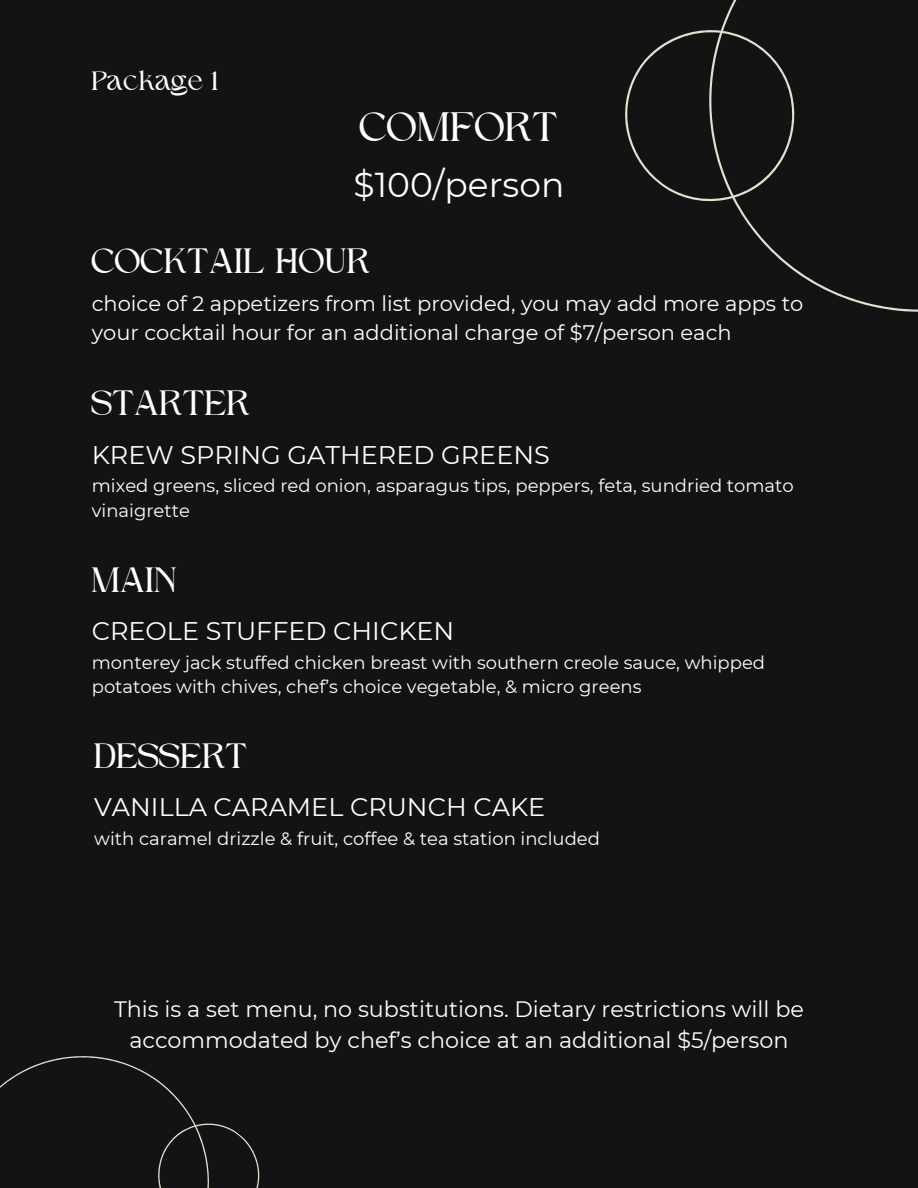
<style>
.page{position:relative;width:918px;height:1188px;background:#131313}
.page>*{position:absolute;margin:0;border:0;box-sizing:border-box;transform-origin:0 0}
.t1{font:42px "Higuen";color:#fff}
.t2{font:36px "Higuen";color:#fff}
.t3{font:34.5px "Montserrat";color:#fff}
.t4{font:27px "Higuen";color:#fff}
.t5{font:25.5px "Montserrat";color:#fff}
.t6{font:22.2px/30.3px "Montserrat";color:#fff;text-align:center}
.t7{font:21px/29.2px "Montserrat";color:#fff}
.t8{font:18px/24.8px "Montserrat";color:#fff}
</style>
<div class="page">
<svg style="left:0;top:1056px;width:260px;height:132px"></svg>
<svg style="left:625px;top:0;width:293px;height:312px"></svg>
<p class="t4" style="left:92px;top:70px;width:128px">Package 1</p>
<p class="t1" style="left:360px;top:109px;width:200px">COMFORT</p>
<p class="t3" style="left:354px;top:164px;width:212px">$100/person</p>
<h1 class="t2" style="left:92px;top:246px;width:280px">COCKTAIL HOUR</h1>
<p class="t7" style="left:92px;top:289px;width:713px">choice of 2 appetizers from list provided, you may add more apps to your cocktail hour for an additional charge of $7/person each</p>
<h4 class="t2" style="left:92px;top:388px;width:160px">STARTER</h4>
<h1 class="t5" style="left:92px;top:439px;width:460px">KREW SPRING GATHERED GREENS</h1>
<h3 class="t8" style="left:92px;top:473px;width:704px">mixed greens, sliced red onion, asparagus tips, peppers, feta, sundried tomato vinaigrette</h3>
<p class="t2" style="left:92px;top:565px;width:87px">MAIN</p>
<h1 class="t5" style="left:92px;top:616px;width:364px">CREOLE STUFFED CHICKEN</h1>
<h3 class="t8" style="left:92px;top:650px;width:675px">monterey jack stuffed chicken breast with southern creole sauce, whipped potatoes with chives, chef’s choice vegetable, &amp; micro greens</h3>
<h1 class="t2" style="left:94px;top:741px;width:155px">DESSERT</h1>
<h3 class="t5" style="left:94px;top:792px;width:453px">VANILLA CARAMEL CRUNCH CAKE</h3>
<p class="t8" style="left:94px;top:826px;width:507px">with caramel drizzle &amp; fruit, coffee &amp; tea station included</p>
<h2 class="t6" style="left:114px;top:994px;width:691px">This is a set menu, no substitutions. Dietary restrictions will be accommodated by chef’s choice at an additional $5/person</h2>
</div>
